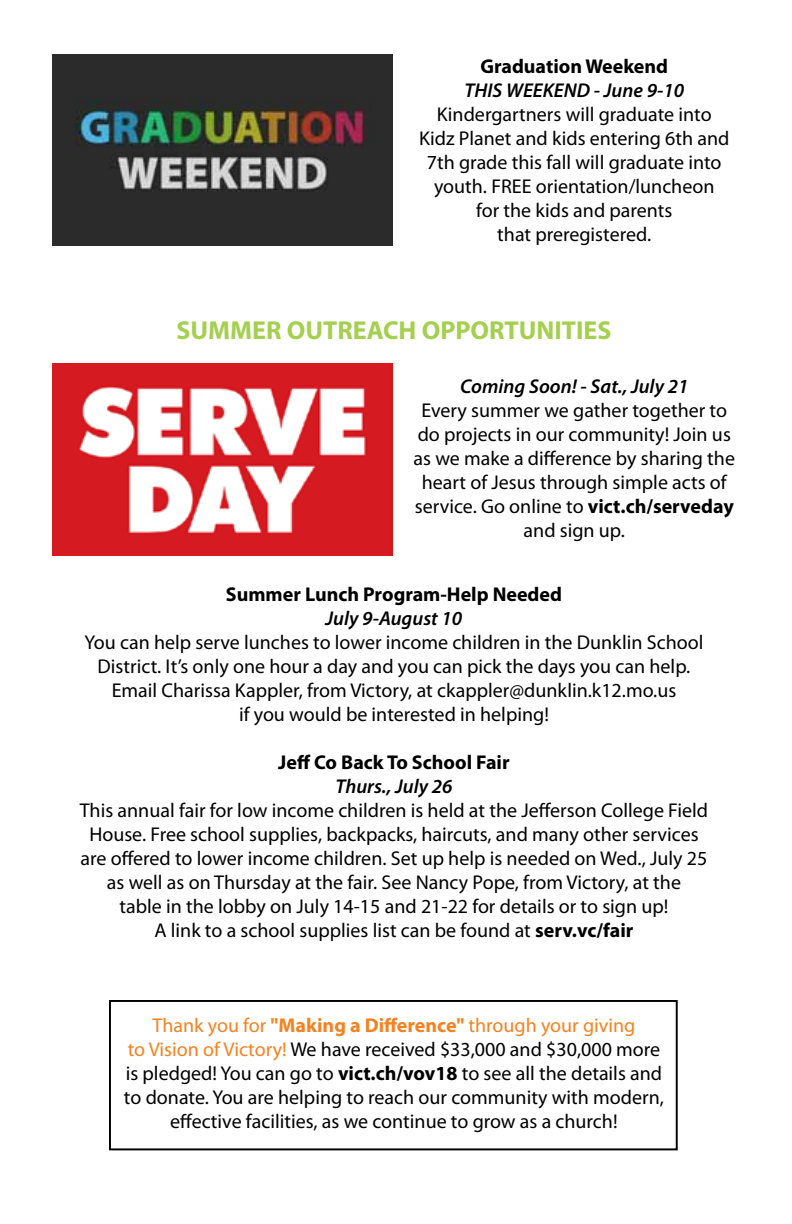
<style>
.page{position:relative;width:792px;height:1224px;background:#fff}
.page>*{position:absolute;margin:0;border:0;box-sizing:border-box;transform-origin:0 0}
.t1{font:700 26px "Myriad Pro";color:#a5cf4f}
.t2{font:20px/24px "Myriad Pro";color:#000;text-align:center}
.t3{font:italic 600 20px "Myriad Pro";color:#000}
.t4{font:700 20px "Myriad Pro";color:#000}
.s1{font-weight:700}
.s2{color:#f58220}
.s3{font-weight:700;color:#f58220}
</style>
<div class="page">
<img style="left:52px;top:54px;width:341px;height:192px">
<img style="left:52px;top:363px;width:341px;height:192px">
<div style="left:109px;top:1000px;width:569px;height:150px;border:2px solid #000"></div>
<p class="t4" style="left:480px;top:53px;width:189px">Graduation Weekend</p>
<p class="t3" style="left:464px;top:78px;width:221px">THIS WEEKEND - June 9-10</p>
<p class="t2" style="left:419px;top:102px;width:312px">Kindergartners will graduate into<br>Kidz Planet and kids entering 6th and<br>7th grade this fall will graduate into youth. FREE orientation/luncheon<br>for the kids and parents<br>that preregistered.</p>
<h1 class="t1" style="left:176px;top:314px;width:437px">SUMMER OUTREACH OPPORTUNITIES</h1>
<p class="t3" style="left:460px;top:374px;width:230px">Coming Soon! - Sat., July 21</p>
<p class="t2" style="left:414px;top:398px;width:323px">Every summer we gather together to do projects in our community! Join us as we make a difference by sharing the heart of Jesus through simple acts of service. Go online to <span class="s1">vict.ch/serveday </span>and sign up.</p>
<p class="t4" style="left:226px;top:581px;width:338px">Summer Lunch Program-Help Needed</p>
<p class="t3" style="left:326px;top:606px;width:138px">July 9-August 10</p>
<p class="t2" style="left:85px;top:630px;width:620px">You can help serve lunches to lower income children in the Dunklin School District. It’s only one hour a day and you can pick the days you can help.<br>Email Charissa Kappler, from Victory, at ckappler@dunklin.k12.mo.us<br>if you would be interested in helping!</p>
<p class="t4" style="left:278px;top:749px;width:233px">Jeff Co Back To School Fair</p>
<p class="t3" style="left:335px;top:774px;width:119px">Thurs., July 26</p>
<p class="t2" style="left:80px;top:798px;width:630px">This annual fair for low income children is held at the Jefferson College Field House. Free school supplies, backpacks, haircuts, and many other services are offered to lower income children. Set up help is needed on Wed., July 25 as well as on Thursday at the fair. See Nancy Pope, from Victory, at the<br>table in the lobby on July 14-15 and 21-22 for details or to sign up!<br>A link to a school supplies list can be found at <span class="s1">serv.vc/fair</span></p>
<p class="t2" style="left:124px;top:1012px;width:541px"><span class="s2">Thank you for</span> <span class="s3">"Making a Difference"</span> <span class="s2">through your giving<br>to Vision of Victory!</span> We have received $33,000 and $30,000 more is pledged! You can go to <span class="s1">vict.ch/vov18</span> to see all the details and to donate. You are helping to reach our community with modern, effective facilities, as we continue to grow as a church!</p>
</div>
